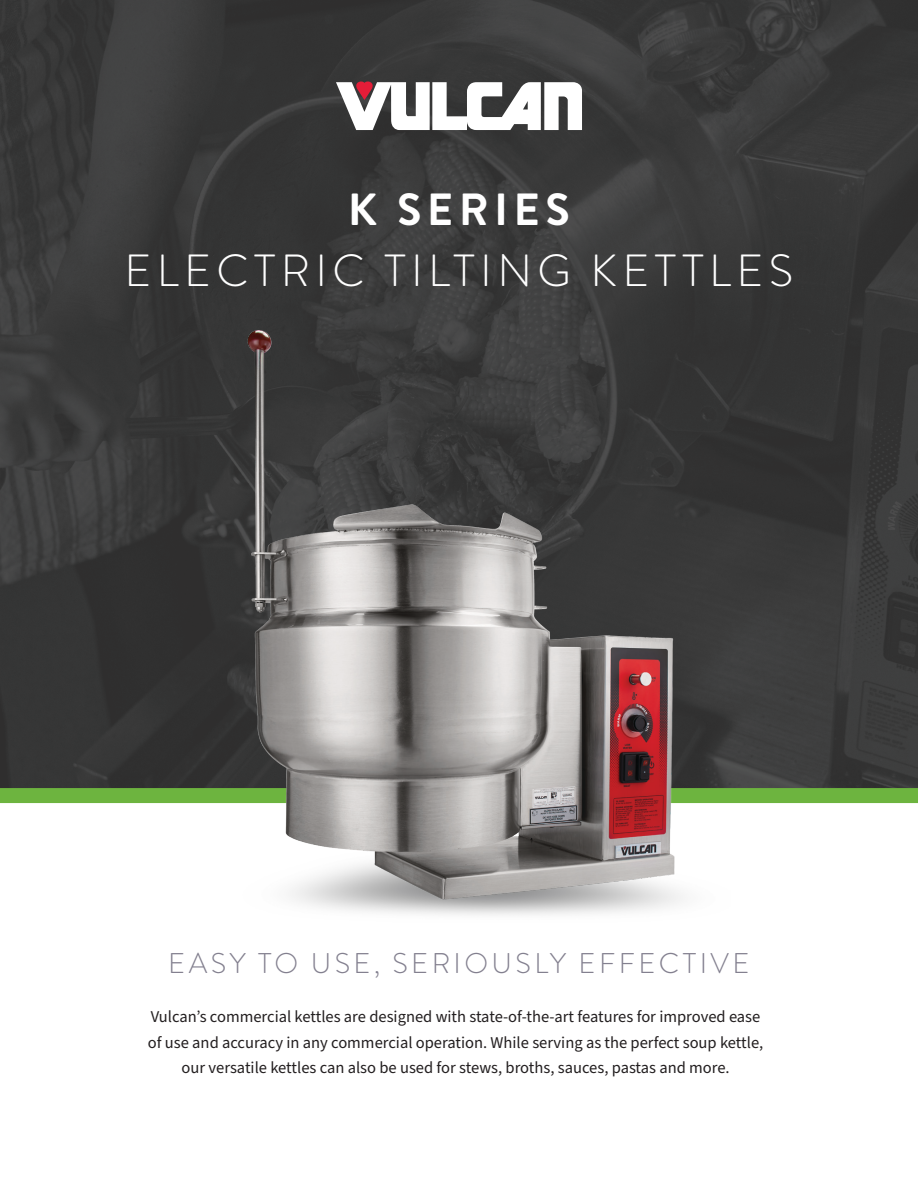
<style>
.page{position:relative;width:918px;height:1188px;background:#fff}
.page>*{position:absolute;margin:0;border:0;box-sizing:border-box;transform-origin:0 0}
.Page_1_Header{font:300 45px "Brandon Grotesque";letter-spacing:.12em;color:#fff}
.Page_1_Header-2{font:700 45px "Brandon Grotesque";letter-spacing:.12em;color:#fff}
.Page_1_Subhead{font:300 28.5px "Brandon Grotesque";letter-spacing:.12em;color:#83808f}
.Page_1_body{font:16.5px/25.5px "Source Sans Pro";color:#231f20;text-align:center}
</style>
<div class="page">
<img style="left:0;top:0;width:918px;height:788px">
<div style="left:0;top:788px;width:918px;height:15px;background:#6db43f"></div>
<svg style="left:336px;top:81px;width:246px;height:49px"></svg>
<img style="left:195px;top:330px;width:536px;height:585px">
<p class="Page_1_Header-2" style="left:348px;top:178px;width:224px">K SERIES</p>
<p class="Page_1_Header" style="left:125px;top:240px;width:670px">ELECTRIC TILTING KETTLES</p>
<p class="Page_1_Subhead" style="left:168px;top:944px;width:583px">EASY TO USE, SERIOUSLY EFFECTIVE</p>
<p class="Page_1_body" style="left:148px;top:1005px;width:617px">Vulcan’s commercial kettles are designed with state-of-the-art features for improved ease of use and accuracy in any commercial operation. While serving as the perfect soup kettle, our versatile kettles can also be used for stews, broths, sauces, pastas and more.</p>
</div>
